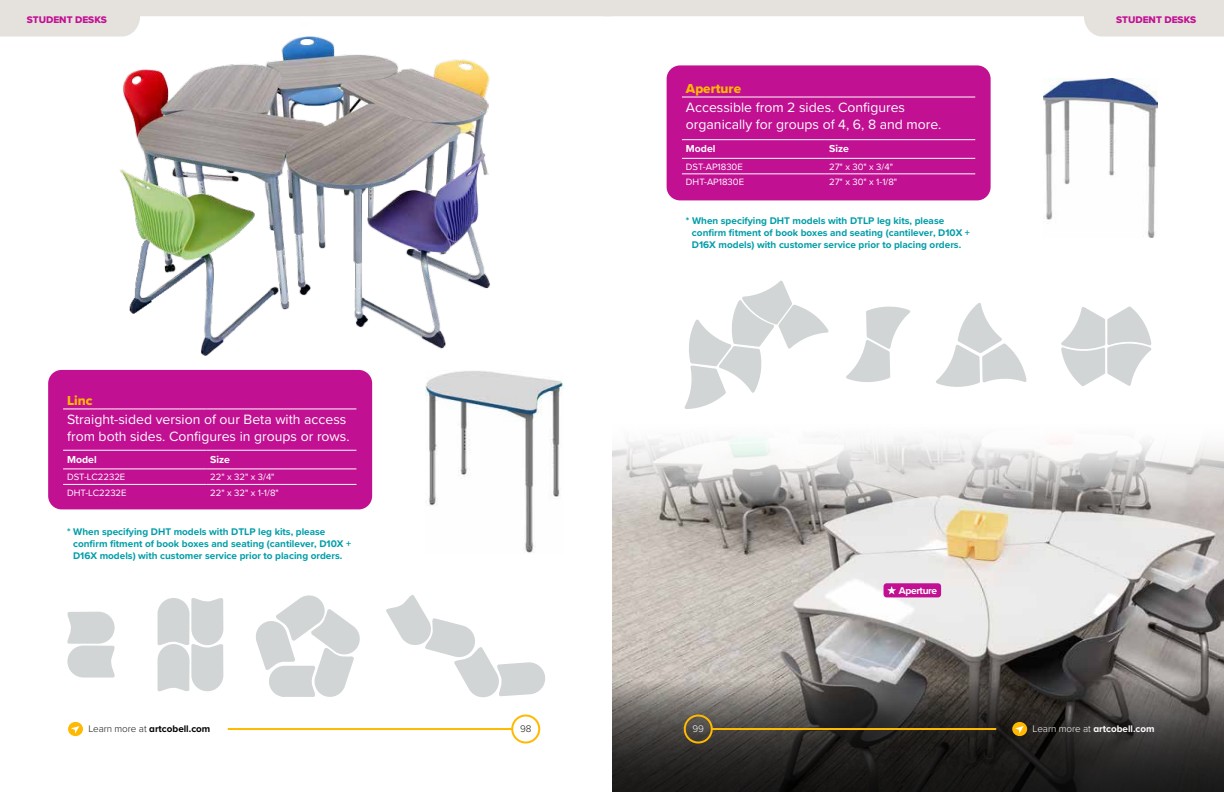
<style>
.page{position:relative;width:1224px;height:792px;background:#fff}
.page>*{position:absolute;margin:0;border:0;box-sizing:border-box;transform-origin:0 0}
.t1{font:14px/16.8px "Proxima Nova";color:#fff}
.t2{font:13.5px "Proxima Nova Extrabld";color:#ffb900}
.t3{font:700 10.5px "Proxima Nova";color:#fff}
.t4{font:700 10.2px "Proxima Nova";letter-spacing:-.04em;color:#fff}
.t5{font:700 10px/12px "Proxima Nova";color:#009da8}
.t6{font:10px "Proxima Nova Extrabld";color:#c11194}
.t7{font:700 9.9px "Proxima Nova";color:#000}
.t8{font:700 9.9px "Proxima Nova";color:#fff}
.t9{font:300 9.9px "Proxima Nova";color:#171714}
.t10{font:300 9.9px "Proxima Nova";color:#fff}
.t11{font:9.5px "Proxima Nova";color:#fff}
.s1{font-weight:300;color:#171714}
.s2{font-weight:300}
</style>
<div class="page">
<div style="left:68px;top:722px;width:15px;height:14px;background:#ffb900;border-radius:50%"></div>
<svg style="left:71px;top:726px;width:8px;height:8px"></svg>
<div style="left:511px;top:715px;width:29px;height:29px;border:2px solid #ffb900;border-radius:50%"></div>
<hr style="left:228px;top:728px;width:284px;height:2px;background:#ffb900">
<img style="left:60px;top:36px;width:430px;height:320px">
<div style="left:48px;top:370px;width:324px;height:139px;background:#c21093;border-radius:13px"></div>
<img style="left:426px;top:371px;width:138px;height:182px">
<svg style="left:256px;top:595px;width:104px;height:102px"></svg>
<svg style="left:386px;top:595px;width:159px;height:103px"></svg>
<svg style="left:67px;top:612px;width:48px;height:66px;background:#d8dbdb"></svg>
<svg style="left:158px;top:598px;width:65px;height:93px;background:#d6dada"></svg>
<hr style="left:63px;top:409px;width:143px;height:1px;background:#fff">
<hr style="left:206px;top:409px;width:150px;height:1px;background:#fff">
<hr style="left:63px;top:450px;width:143px;height:1px;background:#fff">
<hr style="left:206px;top:450px;width:150px;height:1px;background:#fff">
<hr style="left:63px;top:469px;width:143px;height:1px;background:#fff">
<hr style="left:206px;top:469px;width:150px;height:1px;background:#fff">
<hr style="left:63px;top:484px;width:143px;height:1px;background:#fff">
<hr style="left:206px;top:484px;width:150px;height:1px;background:#fff">
<div style="left:667px;top:65px;width:324px;height:135px;background:#c21093;border-radius:13px"></div>
<img style="left:612px;top:500px;width:612px;height:180px">
<svg style="left:612px;top:680px;width:612px;height:112px;background:#393735"></svg>
<svg style="left:612px;top:332px;width:612px;height:178px"></svg>
<div style="left:1012px;top:722px;width:15px;height:14px;background:#ffb900;border-radius:50%"></div>
<svg style="left:1015px;top:726px;width:9px;height:8px"></svg>
<div style="left:684px;top:715px;width:29px;height:29px;border:2px solid #ffb900;border-radius:50%"></div>
<hr style="left:712px;top:728px;width:284px;height:2px;background:#ffb900">
<svg style="left:0;top:0;width:1224px;height:36px"></svg>
<img style="left:1044px;top:78px;width:113px;height:159px">
<svg style="left:846px;top:306px;width:65px;height:76px"></svg>
<svg style="left:935px;top:303px;width:92px;height:84px"></svg>
<svg style="left:1061px;top:306px;width:91px;height:80px"></svg>
<svg style="left:685px;top:281px;width:144px;height:128px"></svg>
<div style="left:884px;top:583px;width:57px;height:14px;background:#c21093;border-radius:3px"></div>
<svg style="left:888px;top:586px;width:8px;height:8px"></svg>
<hr style="left:682px;top:97px;width:143px;height:1px;background:#fff">
<hr style="left:825px;top:97px;width:150px;height:1px;background:#fff">
<hr style="left:682px;top:139px;width:143px;height:1px;background:#fff">
<hr style="left:825px;top:139px;width:150px;height:1px;background:#fff">
<hr style="left:682px;top:158px;width:143px;height:1px;background:#fff">
<hr style="left:825px;top:158px;width:150px;height:1px;background:#fff">
<hr style="left:682px;top:174px;width:143px;height:1px;background:#fff">
<hr style="left:825px;top:174px;width:150px;height:1px;background:#fff">
<p class="t6" style="left:27px;top:12px;width:82px">STUDENT DESKS</p>
<h2 class="t2" style="left:67px;top:390px;width:27px">Linc</h2>
<h1 class="t1" style="left:67px;top:410px;width:284px">Straight-sided version of our Beta with access from both sides. Configures in groups or rows.</h1>
<p class="t3" style="left:67px;top:451px;width:31px">Model</p>
<p class="t3" style="left:210px;top:451px;width:21px">Size</p>
<p class="t11" style="left:67px;top:470px;width:60px">DST-LC2232E</p>
<p class="t11" style="left:210px;top:470px;width:66px">22" x 32" x 3/4"</p>
<p class="t11" style="left:67px;top:486px;width:61px">DHT-LC2232E</p>
<p class="t11" style="left:210px;top:486px;width:70px">22" x 32" x 1-1/8"</p>
<p class="t5" style="left:73px;top:525px;width:280px;text-indent:-6px">* When specifying DHT models with DTLP leg kits, please confirm fitment of book boxes and seating (cantilever, D10X +<br>D16X models) with customer service prior to placing orders.</p>
<p class="t7" style="left:88px;top:721px;width:124px"><span class="s1">Learn more at</span> artcobell.com</p>
<p class="t9" style="left:520px;top:722px;width:13px">98</p>
<h2 class="t2" style="left:686px;top:78px;width:57px">Aperture</h2>
<h1 class="t1" style="left:686px;top:98px;width:257px">Accessible from 2 sides. Configures organically for groups of 4, 6, 8 and more.</h1>
<p class="t3" style="left:686px;top:141px;width:31px">Model</p>
<p class="t3" style="left:829px;top:141px;width:21px">Size</p>
<p class="t11" style="left:686px;top:160px;width:58px">DST-AP1830E</p>
<p class="t11" style="left:829px;top:160px;width:65px">27" x 30" x 3/4"</p>
<p class="t11" style="left:686px;top:175px;width:60px">DHT-AP1830E</p>
<p class="t11" style="left:829px;top:175px;width:69px">27" x 30" x 1-1/8"</p>
<p class="t5" style="left:692px;top:215px;width:280px;text-indent:-6px">* When specifying DHT models with DTLP leg kits, please confirm fitment of book boxes and seating (cantilever, D10X +<br>D16X models) with customer service prior to placing orders.</p>
<p class="t4" style="left:899px;top:583px;width:40px">Aperture</p>
<p class="t6" style="left:1116px;top:12px;width:82px">STUDENT DESKS</p>
<p class="t10" style="left:693px;top:722px;width:13px">99</p>
<p class="t8" style="left:1033px;top:721px;width:124px"><span class="s2">Learn more at</span> artcobell.com</p>
</div>
